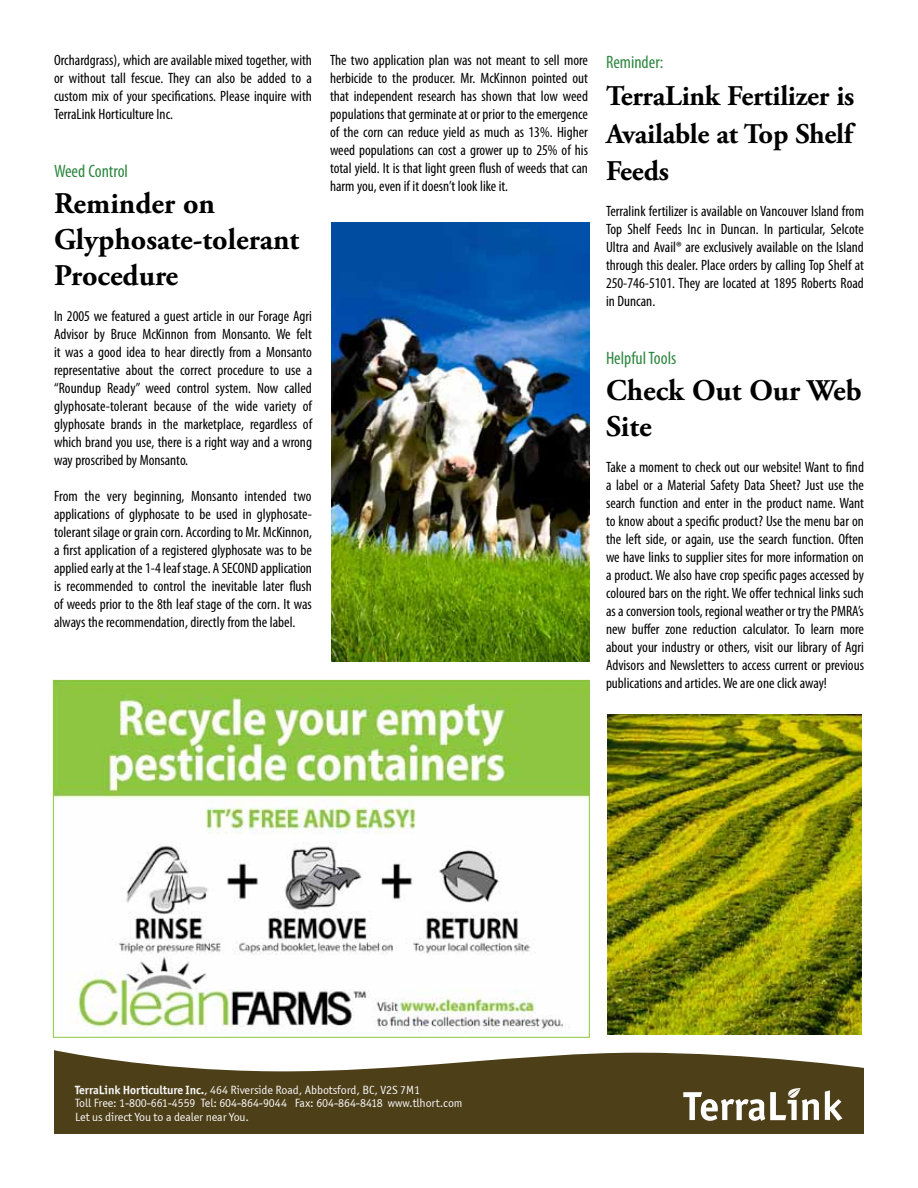
<style>
.page{position:relative;width:918px;height:1188px;background:#fff}
.page>*{position:absolute;margin:0;border:0;box-sizing:border-box;transform-origin:0 0}
.t1{font:700 30px/36px "Adobe Garamond Pro";color:#000}
.t2{font:700 28.5px/37.5px "Adobe Garamond Pro";letter-spacing:-.01em;color:#000;text-align:justify}
.t3{font:condensed 18px "Myriad Pro";color:#2f8741}
.t4{font:condensed 15px/18px "Myriad Pro";color:#000;text-align:justify}
.t5{font:12px/13.5px "Officina Sans ITCTT Book";letter-spacing:-.01em;color:#f7f7f7}
.s1{font-family:"Officina Sans ITCTT Bold"}
</style>
<div class="page">
<svg style="left:54px;top:1050px;width:810px;height:84px;background:#675b3a"></svg>
<svg style="left:825px;top:1090px;width:17px;height:31px"></svg>
<svg style="left:683px;top:1088px;width:136px;height:33px"></svg>
<img style="left:55px;top:682px;width:533px;height:354px">
<img style="left:331px;top:222px;width:258px;height:439px">
<img style="left:607px;top:715px;width:254px;height:320px">
<p class="t4" style="left:54px;top:51px;width:260px">Orchardgrass), which are available mixed together, with or without tall fescue. They can also be added to a custom mix of your specifications. Please inquire with TerraLink Horticulture Inc.</p>
<p class="t3" style="left:54px;top:160px;width:76px">Weed Control</p>
<h1 class="t1" style="left:54px;top:186px;width:247px">Reminder on<br>Glyphosate-tolerant<br>Procedure</h1>
<p class="t4" style="left:54px;top:307px;width:260px">In 2005 we featured a guest article in our Forage Agri Advisor by Bruce McKinnon from Monsanto. We felt it was a good idea to hear directly from a Monsanto representative about the correct procedure to use a “Roundup Ready” weed control system. Now called glyphosate-tolerant because of the wide variety of glyphosate brands in the marketplace, regardless of which brand you use, there is a right way and a wrong way proscribed by Monsanto.</p>
<p class="t4" style="left:54px;top:487px;width:260px">From the very beginning, Monsanto intended two applications of glyphosate to be used in glyphosate&shy;tolerant silage or grain corn. According to Mr. McKinnon, a first application of a registered glyphosate was to be applied early at the 1-4 leaf stage. A SECOND application is recommended to control the inevitable later flush of weeds prior to the 8th leaf stage of the corn. It was always the recommendation, directly from the label.</p>
<p class="t4" style="left:330px;top:51px;width:260px">The two application plan was not meant to sell more herbicide to the producer. Mr. McKinnon pointed out that independent research has shown that low weed populations that germinate at or prior to the emergence of the corn can reduce yield as much as 13%. Higher weed populations can cost a grower up to 25% of his total yield. It is that light green flush of weeds that can harm you, even if it doesn’t look like it.</p>
<p class="t3" style="left:606px;top:51px;width:59px">Reminder:</p>
<h2 class="t2" style="left:606px;top:78px;width:250px">TerraLink Fertilizer is Available at Top Shelf Feeds</h2>
<p class="t4" style="left:606px;top:202px;width:259px">Terralink fertilizer is available on Vancouver Island from Top Shelf Feeds Inc in Duncan. In particular, Selcote Ultra and Avail® are exclusively available on the Island through this dealer. Place orders by calling Top Shelf at 250-746-5101. They are located at 1895 Roberts Road in Duncan.</p>
<p class="t3" style="left:606px;top:347px;width:72px">Helpful Tools</p>
<h1 class="t1" style="left:606px;top:373px;width:257px">Check Out Our Web<br>Site</h1>
<p class="t4" style="left:606px;top:457px;width:260px">Take a moment to check out our website! Want to find a label or a Material Safety Data Sheet? Just use the search function and enter in the product name. Want to know about a specific product? Use the menu bar on the left side, or again, use the search function. Often we have links to supplier sites for more information on a product. We also have crop specific pages accessed by coloured bars on the right. We offer technical links such as a conversion tools, regional weather or try the PMRA’s new buffer zone reduction calculator. To learn more about your industry or others, visit our library of Agri Advisors and Newsletters to access current or previous publications and articles. We are one click away!</p>
<p class="t5" style="left:75px;top:1083px;width:389px"><span class="s1">TerraLink Horticulture Inc.</span>, 464 Riverside Road, Abbotsford, BC, V2S 7M1<br>Toll Free: 1-800-661-4559 Tel: 604-864-9044 Fax: 604-864-8418 www.tlhort.com<br>Let us direct You to a dealer near You.</p>
</div>
